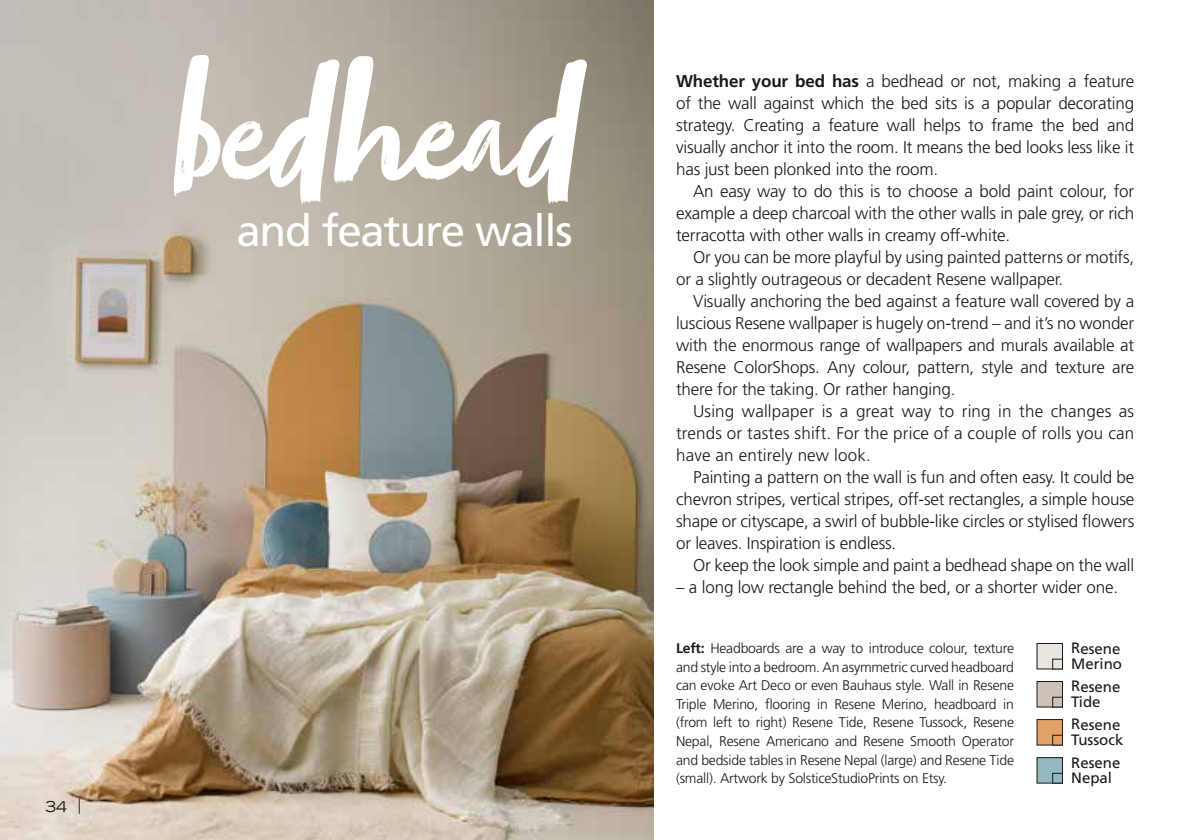
<style>
.page{position:relative;width:1191px;height:840px;background:#fff}
.page>*{position:absolute;margin:0;border:0;box-sizing:border-box;transform-origin:0 0}
.t1{font:172px "Zooja";letter-spacing:-.005em;color:#fff}
.t2{font:44px "Frutiger LT Std";letter-spacing:-.03em;color:#fff}
.t3{font:300 17px/22px "Frutiger LT Std";letter-spacing:-.01em;color:#1a1a18;text-align:justify}
.t4{font:15px/15px "Frutiger LT Std";color:#1a1a18}
.t5{font:expanded 15px "Trade Gothic LH";color:#1a1a18}
.t6{font:300 14px/18.6px "Frutiger LT Std";letter-spacing:-.015em;color:#1a1a18;text-align:justify}
.s1{font-weight:700}
</style>
<div class="page">
<img style="left:0;top:0;width:653px;height:839px">
<div style="left:1037px;top:643px;width:25px;height:25px;background:#eae5df"></div>
<div style="left:1036px;top:642px;width:26px;height:27px;border:1px solid #1a1a18"></div>
<div style="left:1052px;top:658px;width:10px;height:11px;border:1px solid #1a1a18"></div>
<div style="left:1037px;top:681px;width:25px;height:25px;background:#cec1ba"></div>
<div style="left:1036px;top:680px;width:26px;height:27px;border:1px solid #1a1a18"></div>
<div style="left:1052px;top:696px;width:10px;height:11px;border:1px solid #1a1a18"></div>
<div style="left:1037px;top:719px;width:25px;height:25px;background:#e2a165"></div>
<div style="left:1036px;top:718px;width:26px;height:27px;border:1px solid #1a1a18"></div>
<div style="left:1052px;top:734px;width:10px;height:11px;border:1px solid #1a1a18"></div>
<div style="left:1037px;top:757px;width:25px;height:25px;background:#93b8c2"></div>
<div style="left:1036px;top:756px;width:26px;height:27px;border:1px solid #1a1a18"></div>
<div style="left:1052px;top:772px;width:10px;height:11px;border:1px solid #1a1a18"></div>
<p class="t5" style="left:45px;top:796px;width:37px">34 |</p>
<h1 class="t1" style="left:171px;top:43px;width:405px">bedhead</h1>
<h2 class="t2" style="left:236px;top:204px;width:337px">and feature walls</h2>
<p class="t3" style="left:676px;top:70px;width:460px"><span class="s1">Whether your bed has</span> a bedhead or not, making a feature of the wall against which the bed sits is a popular decorating strategy. Creating a feature wall helps to frame the bed and visually anchor it into the room. It means the bed looks less like it has just been plonked into the room.</p>
<p class="t3" style="left:676px;top:180px;width:460px;text-indent:17px">An easy way to do this is to choose a bold paint colour, for example a deep charcoal with the other walls in pale grey, or rich terracotta with other walls in creamy off-white.</p>
<p class="t3" style="left:676px;top:246px;width:460px;text-indent:17px">Or you can be more playful by using painted patterns or motifs, or a slightly outrageous or decadent Resene wallpaper.</p>
<p class="t3" style="left:676px;top:290px;width:460px;text-indent:17px">Visually anchoring the bed against a feature wall covered by a luscious Resene wallpaper is hugely on-trend – and it’s no wonder with the enormous range of wallpapers and murals available at Resene ColorShops. Any colour, pattern, style and texture are there for the taking. Or rather hanging.</p>
<p class="t3" style="left:676px;top:400px;width:460px;text-indent:17px">Using wallpaper is a great way to ring in the changes as trends or tastes shift. For the price of a couple of rolls you can have an entirely new look.</p>
<p class="t3" style="left:676px;top:466px;width:460px;text-indent:17px">Painting a pattern on the wall is fun and often easy. It could be chevron stripes, vertical stripes, off-set rectangles, a simple house shape or cityscape, a swirl of bubble-like circles or stylised flowers or leaves. Inspiration is endless.</p>
<p class="t3" style="left:693px;top:554px;width:443px">Or keep the look simple and paint a bedhead shape on the wall</p>
<p class="t3" style="left:676px;top:576px;width:443px">– a long low rectangle behind the bed, or a shorter wider one.</p>
<p class="t6" style="left:676px;top:638px;width:339px"><span class="s1">Left:</span> Headboards are a way to introduce colour, texture and style into a bedroom. An asymmetric curved headboard can evoke Art Deco or even Bauhaus style. Wall in Resene Triple Merino, flooring in Resene Merino, headboard in (from left to right) Resene Tide, Resene Tussock, Resene Nepal, Resene Americano and Resene Smooth Operator and bedside tables in Resene Nepal (large) and Resene Tide (small). Artwork by SolsticeStudioPrints on Etsy.</p>
<p class="t4" style="left:1071px;top:640px;width:52px">Resene<br>Merino</p>
<p class="t4" style="left:1071px;top:678px;width:51px">Resene<br>Tide</p>
<p class="t4" style="left:1071px;top:716px;width:54px">Resene<br>Tussock</p>
<p class="t4" style="left:1071px;top:754px;width:51px">Resene<br>Nepal</p>
</div>
